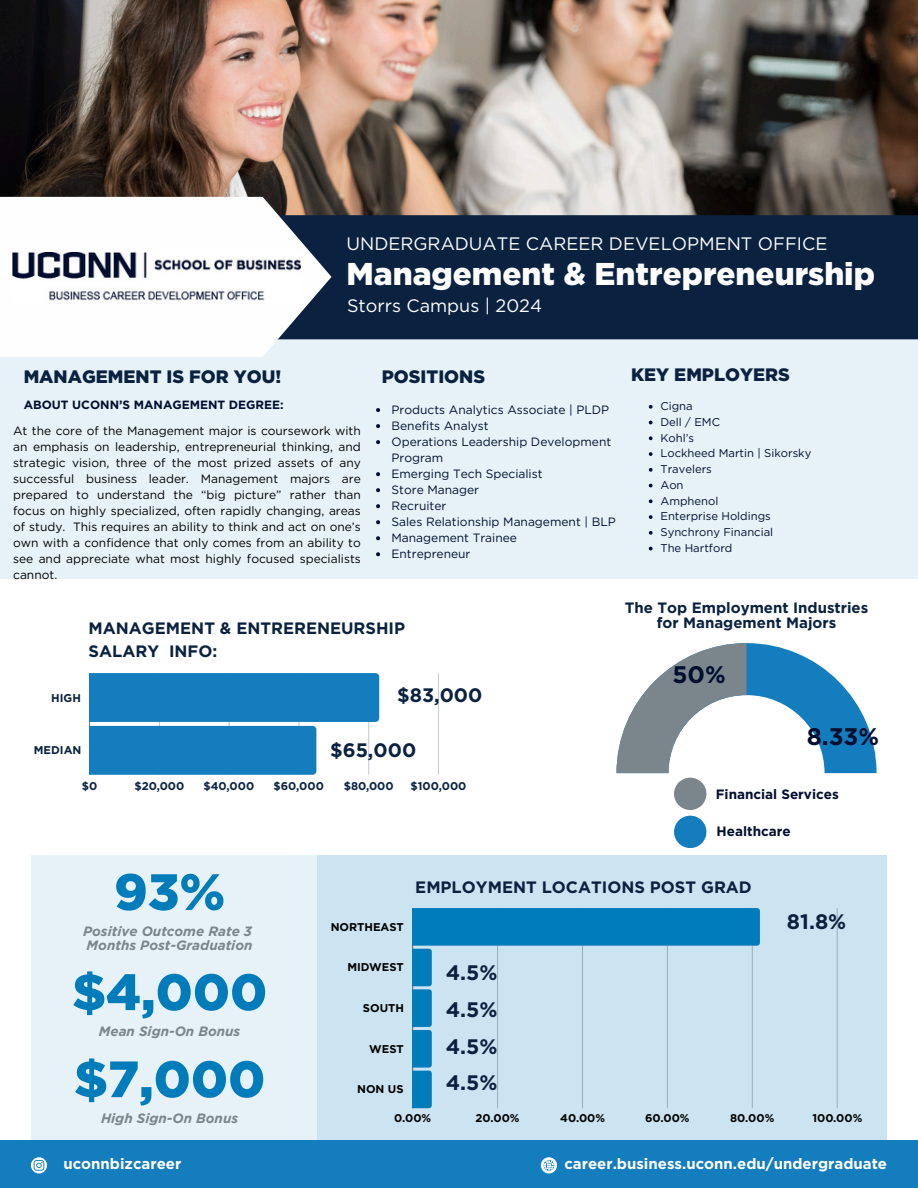
<style>
.page{position:relative;width:918px;height:1188px;background:#fff}
.page>*{position:absolute;margin:0;border:0;box-sizing:border-box;transform-origin:0 0}
.t1{font:900 51px "Gotham";color:#007cba}
.t2{font:900 31.5px "Gotham";color:#fefefe}
.t3{font:700 24px "Gotham";color:#000e2f}
.t4{font:700 21px "Gotham";color:#0a2240}
.t5{font:700 19.5px "Gotham";color:#0a2240}
.t6{font:18px "Gotham";color:#fefefe}
.t7{font:900 18px "Gotham";color:#0a2240}
.t8{font:700 16.5px/22.5px "Gotham";color:#0a2240}
.t9{font:700 15px "Gotham";color:#fff}
.t10{font:700 15px/14.7px "Gotham";color:#0a2240;text-align:center}
.t11{font:italic 700 13.5px "Gotham";color:#7b868c}
.t12{font:700 13.5px "Gotham";color:#000e2f}
.t13{font:12px/16px "Gotham";color:#000;text-align:justify}
.t14{font:12px/16px "Gotham";color:#000e2f}
.t15{font:700 12px "Gotham";color:#000e2f}
.t16{font:11.25px "Gotham";color:#000e2f}
.t17{font:700 11.25px "Gotham";color:#000}
.t18{font:700 11.25px "Gotham";color:#0a2240}
</style>
<div class="page">
<img style="left:0;top:0;width:918px;height:215px">
<div style="left:0;top:336px;width:918px;height:243px;background:#e6f2f8"></div>
<div style="left:31px;top:855px;width:285px;height:285px;background:#e6f2f8"></div>
<div style="left:317px;top:855px;width:570px;height:285px;background:#cce4f1"></div>
<div style="left:0;top:1141px;width:918px;height:47px;background:#147dbd"></div>
<svg style="left:31px;top:1157px;width:16px;height:16px"></svg>
<svg style="left:541px;top:1157px;width:16px;height:16px"></svg>
<hr style="left:438px;top:673px;width:1px;height:102px;background:#c4cad1">
<svg style="left:90px;top:673px;width:289px;height:102px;background:#368fc6"></svg>
<hr style="left:837px;top:908px;width:1px;height:200px;background:#a9bdc8">
<svg style="left:413px;top:908px;width:347px;height:200px"></svg>
<div style="left:331px;top:215px;width:587px;height:124px;background:#0a2240"></div>
<svg style="left:0;top:197px;width:331px;height:160px"></svg>
<svg style="left:674px;top:816px;width:32px;height:32px"></svg>
<svg style="left:617px;top:643px;width:260px;height:167px"></svg>
<svg style="left:376px;top:408px;width:4px;height:4px"></svg>
<svg style="left:376px;top:424px;width:4px;height:4px"></svg>
<svg style="left:376px;top:440px;width:4px;height:4px"></svg>
<svg style="left:376px;top:472px;width:4px;height:4px"></svg>
<svg style="left:376px;top:488px;width:4px;height:4px"></svg>
<svg style="left:376px;top:504px;width:4px;height:4px"></svg>
<svg style="left:376px;top:520px;width:4px;height:4px"></svg>
<svg style="left:376px;top:536px;width:4px;height:4px"></svg>
<svg style="left:376px;top:552px;width:4px;height:4px"></svg>
<svg style="left:649px;top:405px;width:4px;height:4px"></svg>
<svg style="left:649px;top:421px;width:4px;height:3px"></svg>
<svg style="left:649px;top:436px;width:4px;height:4px"></svg>
<svg style="left:649px;top:452px;width:4px;height:4px"></svg>
<svg style="left:649px;top:468px;width:4px;height:4px"></svg>
<svg style="left:649px;top:484px;width:4px;height:3px"></svg>
<svg style="left:649px;top:499px;width:4px;height:4px"></svg>
<svg style="left:649px;top:515px;width:4px;height:4px"></svg>
<svg style="left:649px;top:531px;width:4px;height:4px"></svg>
<svg style="left:649px;top:547px;width:4px;height:3px"></svg>
<img style="left:13px;top:253px;width:288px;height:48px">
<p class="t6" style="left:347px;top:233px;width:482px">UNDERGRADUATE CAREER DEVELOPMENT OFFICE</p>
<p class="t2" style="left:347px;top:254px;width:530px">Management &amp; Entrepreneurship</p>
<p class="t6" style="left:347px;top:294px;width:196px">Storrs Campus | 2024</p>
<h2 class="t7" style="left:24px;top:366px;width:259px">MANAGEMENT IS FOR YOU!</h2>
<p class="t15" style="left:24px;top:397px;width:262px">ABOUT UCONN’S MANAGEMENT DEGREE:</p>
<p class="t13" style="left:13px;top:423px;width:349px">At the core of the Management major is coursework with an emphasis on leadership, entrepreneurial thinking, and strategic vision, three of the most prized assets of any successful business leader. Management majors are prepared to understand the “big picture” rather than focus on highly specialized, often rapidly changing, areas of study. This requires an ability to think and act on one’s own with a confidence that only comes from an ability to see and appreciate what most highly focused specialists cannot.</p>
<h5 class="t7" style="left:382px;top:365px;width:105px">POSITIONS</h5>
<p class="t7" style="left:631px;top:363px;width:160px">KEY EMPLOYERS</p>
<h5 class="t14" style="left:391px;top:402px;width:219px">Products Analytics Associate | PLDP</h5>
<p class="t14" style="left:391px;top:418px;width:99px">Benefits Analyst</p>
<h4 class="t14" style="left:391px;top:434px;width:221px">Operations Leadership Development<br>Program</h4>
<h4 class="t14" style="left:391px;top:466px;width:153px">Emerging Tech Specialist</h4>
<p class="t14" style="left:391px;top:482px;width:89px">Store Manager</p>
<p class="t14" style="left:391px;top:498px;width:56px">Recruiter</p>
<h3 class="t14" style="left:391px;top:514px;width:226px">Sales Relationship Management | BLP</h3>
<h3 class="t14" style="left:391px;top:530px;width:127px">Management Trainee</h3>
<p class="t14" style="left:391px;top:546px;width:81px">Entrepreneur</p>
<p class="t16" style="left:660px;top:399px;width:34px">Cigna</p>
<h1 class="t16" style="left:660px;top:415px;width:61px">Dell / EMC</h1>
<p class="t16" style="left:660px;top:431px;width:35px">Kohl’s</p>
<p class="t16" style="left:660px;top:447px;width:152px">Lockheed Martin | Sikorsky</p>
<h1 class="t16" style="left:660px;top:462px;width:53px">Travelers</h1>
<p class="t16" style="left:660px;top:478px;width:25px">Aon</p>
<h1 class="t16" style="left:660px;top:494px;width:59px">Amphenol</h1>
<p class="t16" style="left:660px;top:510px;width:112px">Enterprise Holdings</p>
<p class="t16" style="left:660px;top:525px;width:114px">Synchrony Financial</p>
<p class="t16" style="left:660px;top:541px;width:73px">The Hartford</p>
<p class="t18" style="left:51px;top:691px;width:31px">HIGH</p>
<p class="t18" style="left:34px;top:744px;width:49px">MEDIAN</p>
<p class="t8" style="left:89px;top:617px;width:318px">MANAGEMENT &amp; ENTRERENEURSHIP<br>SALARY INFO:</p>
<p class="t5" style="left:397px;top:683px;width:87px">$83,000</p>
<p class="t5" style="left:330px;top:739px;width:88px">$65,000</p>
<p class="t18" style="left:82px;top:779px;width:17px">$0</p>
<p class="t18" style="left:134px;top:779px;width:51px">$20,000</p>
<p class="t18" style="left:204px;top:779px;width:52px">$40,000</p>
<p class="t18" style="left:274px;top:779px;width:52px">$60,000</p>
<p class="t18" style="left:344px;top:779px;width:51px">$80,000</p>
<p class="t18" style="left:411px;top:779px;width:57px">$100,000</p>
<p class="t10" style="left:625px;top:600px;width:245px">The Top Employment Industries for Management Majors</p>
<p class="t3" style="left:672px;top:660px;width:55px">50%</p>
<p class="t3" style="left:807px;top:722px;width:74px">8.33%</p>
<p class="t12" style="left:716px;top:786px;width:125px">Financial Services</p>
<p class="t12" style="left:717px;top:823px;width:76px">Healthcare</p>
<p class="t1" style="left:114px;top:861px;width:113px">93%</p>
<p class="t11" style="left:83px;top:923px;width:171px">Positive Outcome Rate 3</p>
<p class="t11" style="left:87px;top:937px;width:167px">Months Post-Graduation</p>
<h5 class="t1" style="left:72px;top:961px;width:197px">$4,000</h5>
<p class="t11" style="left:99px;top:1023px;width:143px">Mean Sign-On Bonus</p>
<p class="t1" style="left:74px;top:1048px;width:193px">$7,000</p>
<p class="t11" style="left:101px;top:1110px;width:139px">High Sign-On Bonus</p>
<p class="t17" style="left:331px;top:920px;width:75px">NORTHEAST</p>
<p class="t17" style="left:347px;top:961px;width:58px">MIDWEST</p>
<p class="t17" style="left:363px;top:1001px;width:43px">SOUTH</p>
<p class="t17" style="left:369px;top:1042px;width:36px">WEST</p>
<p class="t17" style="left:357px;top:1083px;width:48px">NON US</p>
<h5 class="t8" style="left:415px;top:875px;width:338px">EMPLOYMENT LOCATIONS POST GRAD</h5>
<p class="t4" style="left:446px;top:960px;width:53px">4.5%</p>
<h4 class="t4" style="left:446px;top:996px;width:53px">4.5%</h4>
<h4 class="t4" style="left:446px;top:1033px;width:53px">4.5%</h4>
<h4 class="t4" style="left:446px;top:1070px;width:53px">4.5%</h4>
<p class="t4" style="left:787px;top:909px;width:61px">81.8%</p>
<p class="t17" style="left:394px;top:1111px;width:39px">0.00%</p>
<p class="t17" style="left:476px;top:1111px;width:46px">20.00%</p>
<p class="t17" style="left:560px;top:1111px;width:46px">40.00%</p>
<p class="t17" style="left:645px;top:1111px;width:46px">60.00%</p>
<p class="t17" style="left:730px;top:1111px;width:46px">80.00%</p>
<p class="t17" style="left:812px;top:1111px;width:52px">100.00%</p>
<h6 class="t9" style="left:63px;top:1155px;width:119px">uconnbizcareer</h6>
<p class="t9" style="left:564px;top:1155px;width:324px">career.business.uconn.edu/undergraduate</p>
</div>
